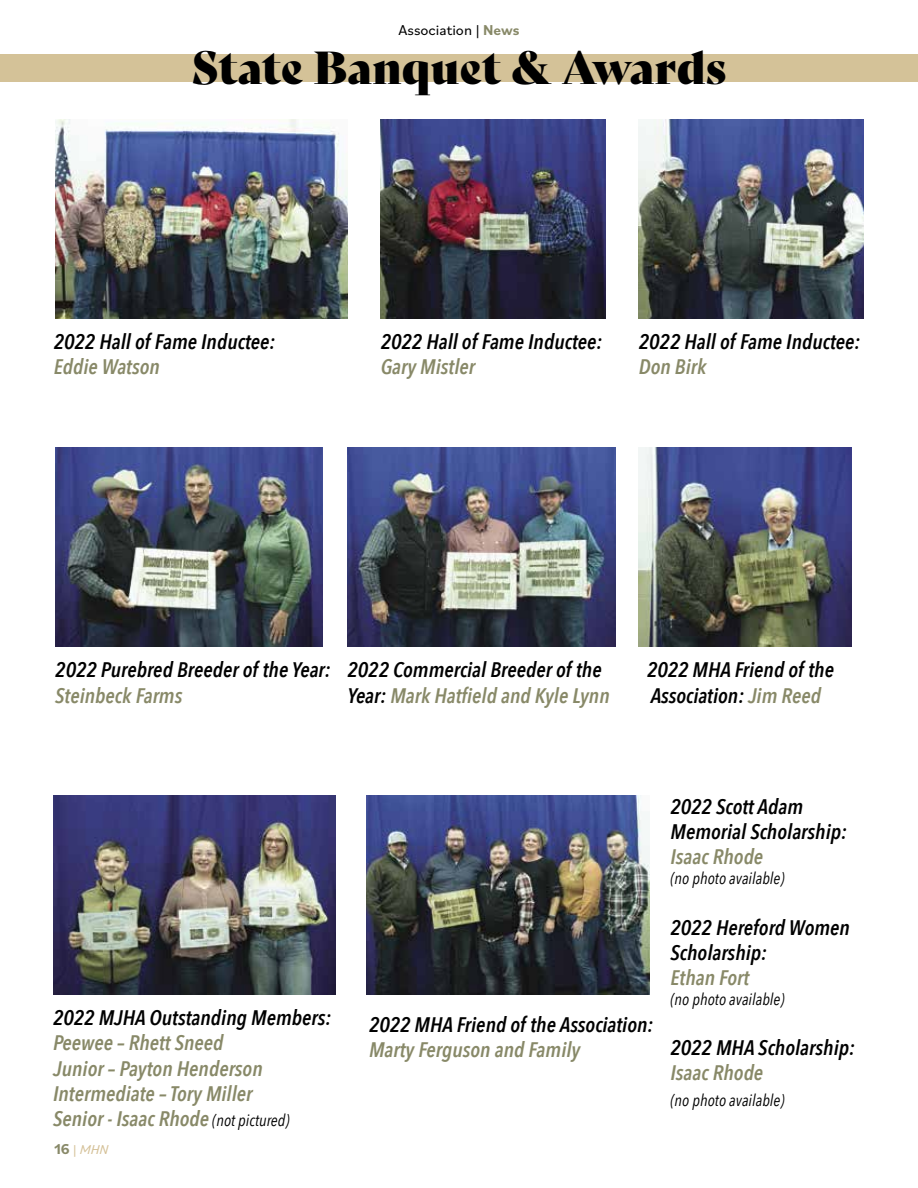
<style>
.page{position:relative;width:918px;height:1188px;background:#fff}
.page>*{position:absolute;margin:0;border:0;box-sizing:border-box;transform-origin:0 0}
.t1{font:45px "Bely Display";color:#000}
.t2{font:italic 600 21px/25.2px "Avenir Next Condensed";color:#000}
.t3{font:italic 600 21px/25.2px "Avenir Next Condensed";color:#888968}
.t4{font:italic 16.5px "Avenir Next Condensed";color:#000}
.t5{font:15px "Bilo";color:#000}
.t6{font:italic 13.5px "Bilo";color:#d5c198}
.s1{font-weight:700;color:#888968}
.s2{color:#888968}
.s3{font-weight:400;font-size:16.5px;color:#000}
.s4{font-weight:700;font-style:normal;font-size:15px;color:#888968}
.s5{font-style:normal}
</style>
<div class="page">
<div style="left:0;top:54px;width:918px;height:28px;background:#d4c298"></div>
<img style="left:381px;top:120px;width:225px;height:198px">
<img style="left:55px;top:120px;width:293px;height:198px">
<img style="left:639px;top:120px;width:225px;height:198px">
<img style="left:55px;top:448px;width:268px;height:198px">
<img style="left:348px;top:448px;width:267px;height:198px">
<img style="left:367px;top:796px;width:282px;height:198px">
<img style="left:639px;top:448px;width:213px;height:198px">
<img style="left:53px;top:796px;width:283px;height:198px">
<p class="t5" style="left:398px;top:20px;width:123px">Association | <span class="s1">News</span></p>
<h1 class="t1" style="left:192px;top:31px;width:536px">State Banquet &amp; Awards</h1>
<p class="t2" style="left:54px;top:329px;width:223px">2022 Hall of Fame Inductee:</p>
<p class="t3" style="left:54px;top:354px;width:108px">Eddie Watson</p>
<p class="t2" style="left:381px;top:329px;width:223px">2022 Hall of Fame Inductee:</p>
<p class="t3" style="left:381px;top:354px;width:96px">Gary Mistler</p>
<p class="t2" style="left:639px;top:329px;width:223px">2022 Hall of Fame Inductee:</p>
<p class="t3" style="left:639px;top:354px;width:69px">Don Birk</p>
<p class="t2" style="left:55px;top:657px;width:277px">2022 Purebred Breeder of the Year:</p>
<p class="t3" style="left:55px;top:683px;width:129px">Steinbeck Farms</p>
<p class="t2" style="left:348px;top:657px;width:264px">2022 Commercial Breeder of the<br>Year: <span class="s2">Mark Hatfield and Kyle Lynn</span></p>
<p class="t2" style="left:647px;top:657px;width:189px">2022 MHA Friend of the<br>Association: <span class="s2">Jim Reed</span></p>
<p class="t2" style="left:53px;top:1005px;width:280px">2022 MJHA Outstanding Members:</p>
<p class="t3" style="left:53px;top:1030px;width:238px">Peewee – Rhett Sneed<br>Junior – Payton Henderson<br>Intermediate – Tory Miller<br>Senior - Isaac Rhode <span class="s3">(not pictured)</span></p>
<p class="t6" style="left:54px;top:1140px;width:56px"><span class="s4">16</span> <span class="s5">|</span> MHN</p>
<p class="t2" style="left:369px;top:1012px;width:286px">2022 MHA Friend of the Association:</p>
<p class="t3" style="left:369px;top:1037px;width:213px">Marty Ferguson and Family</p>
<p class="t2" style="left:670px;top:794px;width:178px">2022 Scott Adam<br>Memorial Scholarship:</p>
<p class="t3" style="left:670px;top:844px;width:94px">Isaac Rhode</p>
<p class="t4" style="left:670px;top:868px;width:115px">(no photo available)</p>
<p class="t2" style="left:670px;top:915px;width:181px">2022 Hereford Women<br>Scholarship:</p>
<p class="t3" style="left:670px;top:965px;width:80px">Ethan Fort</p>
<p class="t4" style="left:670px;top:989px;width:115px">(no photo available)</p>
<p class="t2" style="left:670px;top:1035px;width:186px">2022 MHA Scholarship:</p>
<p class="t3" style="left:670px;top:1060px;width:94px">Isaac Rhode</p>
<p class="t4" style="left:670px;top:1090px;width:115px">(no photo available)</p>
</div>
